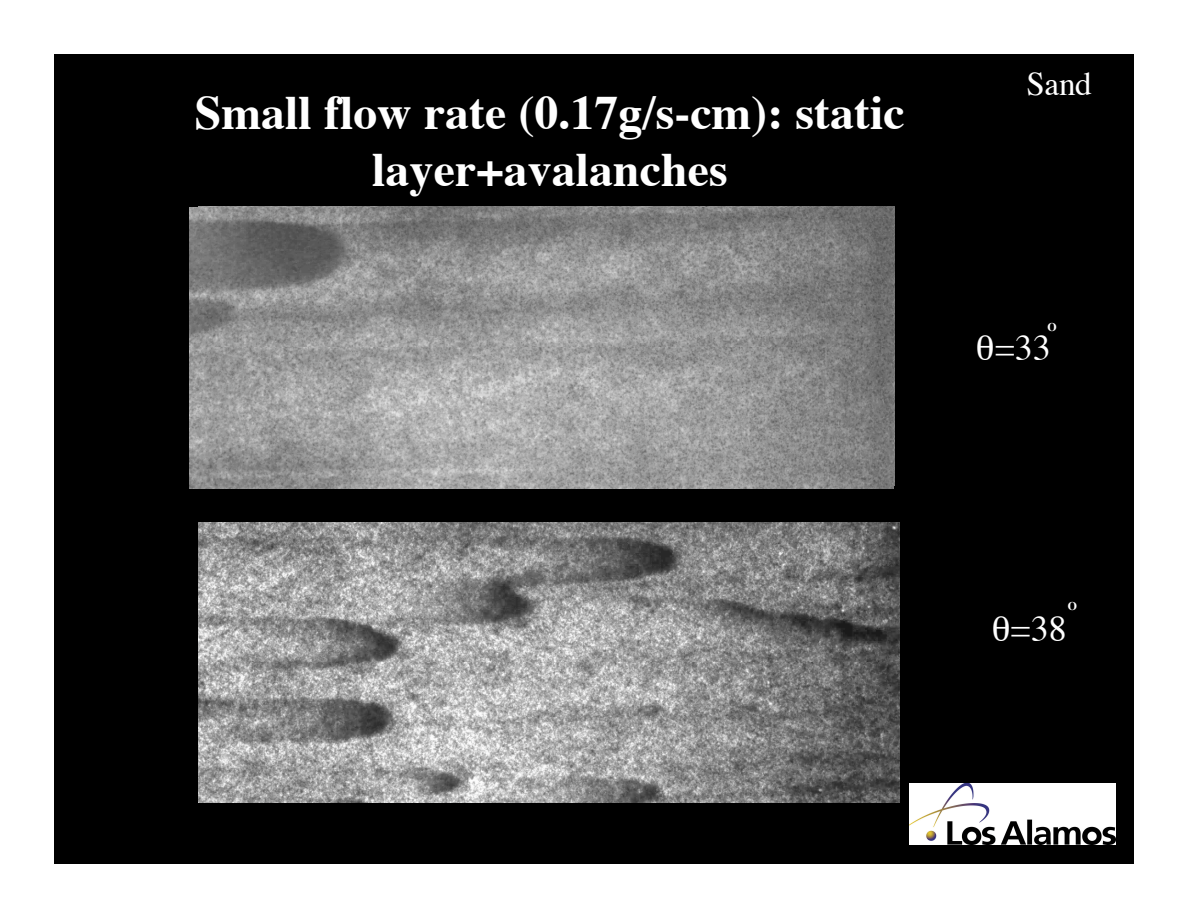
<style>
.page{position:relative;width:1188px;height:918px;background:#fff}
.page>*{position:absolute;margin:0;border:0;box-sizing:border-box;transform-origin:0 0}
.t1{font:700 47.85px/57.6px "Times";color:#fff;text-align:center}
.t2{font:36px "Times";color:#fff}
.t3{font:33.15px "Times";color:#fff}
.t4{font:700 11.85px "Times";color:#fff}
</style>
<div class="page">
<div style="left:54px;top:54px;width:1080px;height:810px;background:#000"></div>
<img style="left:909px;top:783px;width:207px;height:62px">
<img style="left:189px;top:207px;width:705px;height:282px">
<img style="left:198px;top:522px;width:702px;height:281px">
<p class="t1" style="left:195px;top:88px;width:711px">Small flow rate (0.17g/s-cm): static layer+avalanches</p>
<p class="t3" style="left:1026px;top:70px;width:67px">Sand</p>
<p class="t4" style="left:1048px;top:322px;width:11px">O</p>
<p class="t2" style="left:995px;top:333px;width:58px">=33</p>
<p class="t4" style="left:1068px;top:601px;width:11px">O</p>
<p class="t2" style="left:1011px;top:614px;width:58px">=38</p>
</div>
